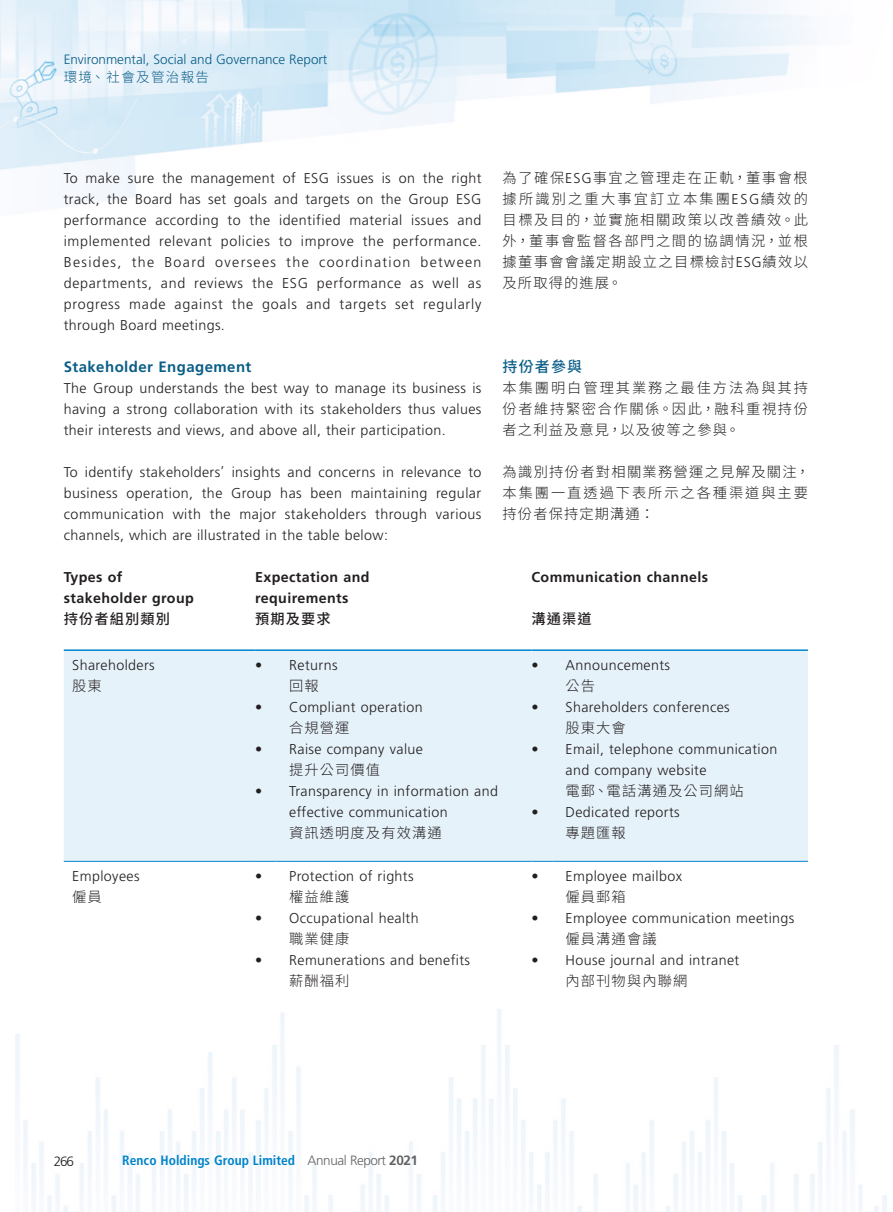
<style>
.page{position:relative;width:893px;height:1212px;background:#fff}
.page>*{position:absolute;margin:0;border:0;box-sizing:border-box;transform-origin:0 0}
.Heading_2{font:700 15px "Frutiger LT Std";letter-spacing:.03em;color:#0a5e87}
.C_Heading_2{font:500 15px "Source Han Sans TC";letter-spacing:.08em;color:#0a5e87}
.Body_Text{font:300 14.25px/21px "Frutiger LT Std";letter-spacing:.03em;color:#231f20;text-align:justify}
.C_Body_Text{font:300 14.25px/21px "Source Han Sans TC";letter-spacing:.11em;color:#231f20;text-align:justify}
.Body_Text-2{font:300 14.25px "Source Han Sans TC";letter-spacing:.08em;color:#231f20}
.Body_Text-3{font:700 14.25px "Frutiger LT Std";letter-spacing:.03em;color:#231f20}
.C_Body_Text-2{font:300 14.25px/21px "Source Han Sans TC";letter-spacing:.09em;color:#231f20}
.Body_Text-4{font:500 14.25px "Source Han Sans TC";letter-spacing:.08em;color:#231f20}
.t1{font:700 condensed 13.5px "Frutiger LT Std";color:#0083ca}
.t2{font:300 13.5px "Frutiger LT Std";color:#0a5e87}
.t3{font:300 13.5px "Source Han Sans TC";letter-spacing:.1em;color:#0a5e87}
.t4{font:300 13.5px "Frutiger LT Std";color:#231f20}
.s1{font-family:"Frutiger LT Std"}
.s2{font-weight:300;font-stretch:normal;color:#636366}
.s3{font-stretch:normal;color:#636366}
</style>
<div class="page">
<img style="left:0;top:0;width:887px;height:1212px">
<svg style="left:64px;top:562px;width:744px;height:84px"></svg>
<svg style="left:64px;top:646px;width:744px;height:3px"></svg>
<div style="left:64px;top:651px;width:744px;height:210px;background:#e6f2fa"></div>
<svg style="left:64px;top:862px;width:744px;height:147px"></svg>
<hr style="left:64px;top:861px;width:191px;height:1px;background:#0083ca">
<svg style="left:255px;top:861px;width:21px;height:1px"></svg>
<hr style="left:276px;top:861px;width:255px;height:1px;background:#0083ca">
<svg style="left:531px;top:861px;width:22px;height:1px"></svg>
<hr style="left:553px;top:861px;width:255px;height:1px;background:#0083ca">
<hr style="left:64px;top:649px;width:191px;height:2px;background:#0083ca">
<hr style="left:255px;top:649px;width:276px;height:2px;background:#0083ca">
<hr style="left:531px;top:649px;width:277px;height:2px;background:#0083ca">
<p class="t2" style="left:64px;top:52px;width:265px">Environmental, Social and Governance Report</p>
<p class="t3" style="left:64px;top:69px;width:147px">環境、社會及管治報告</p>
<p class="Body_Text" style="left:64px;top:167px;width:419px">To make sure the management of ESG issues is on the right track, the Board has set goals and targets on the Group ESG performance according to the identified material issues and implemented relevant policies to improve the performance.<br>Besides, the Board oversees the coordination between departments, and reviews the ESG performance as well as progress made against the goals and targets set regularly through Board meetings.</p>
<p class="Heading_2" style="left:64px;top:358px;width:189px">Stakeholder Engagement</p>
<p class="Body_Text" style="left:64px;top:377px;width:419px">The Group understands the best way to manage its business is having a strong collaboration with its stakeholders thus values their interests and views, and above all, their participation.</p>
<p class="Body_Text" style="left:64px;top:461px;width:419px">To identify stakeholders’ insights and concerns in relevance to business operation, the Group has been maintaining regular communication with the major stakeholders through various channels, which are illustrated in the table below:</p>
<p class="Body_Text-3" style="left:64px;top:568px;width:60px">Types of</p>
<p class="Body_Text-3" style="left:64px;top:589px;width:132px">stakeholder group</p>
<p class="Body_Text-3" style="left:255px;top:568px;width:116px">Expectation and</p>
<p class="Body_Text-3" style="left:255px;top:589px;width:95px">requirements</p>
<p class="C_Body_Text" style="left:503px;top:167px;width:307px">為了確保<span class="s1">ESG</span>事宜之管理走在正軌，董事會根據所識別之重大事宜訂立本集團<span class="s1">ESG</span>績效的目標及目的，並實施相關政策以改善績效。此外，董事會監督各部門之間的協調情況，並根據董事會會議定期設立之目標檢討<span class="s1">ESG</span>績效以及所取得的進展。</p>
<p class="C_Heading_2" style="left:503px;top:358px;width:81px">持份者參與</p>
<p class="C_Body_Text" style="left:503px;top:377px;width:307px">本集團明白管理其業務之最佳方法為與其持份者維持緊密合作關係。因此，融科重視持份者之利益及意見，以及彼等之參與。</p>
<p class="C_Body_Text-2" style="left:503px;top:461px;width:309px">為識別持份者對相關業務營運之見解及關注，本集團一直透過下表所示之各種渠道與主要持份者保持定期溝通：</p>
<p class="Body_Text-3" style="left:531px;top:568px;width:178px">Communication channels</p>
<p class="Body_Text-4" style="left:64px;top:610px;width:108px">持份者組別類別</p>
<p class="Body_Text-4" style="left:255px;top:610px;width:77px">預期及要求</p>
<p class="Body_Text-4" style="left:531px;top:610px;width:62px">溝通渠道</p>
<p class="Body_Text" style="left:72px;top:655px;width:84px">Shareholders</p>
<p class="Body_Text-2" style="left:72px;top:678px;width:31px">股東</p>
<p class="Body_Text" style="left:255px;top:655px;width:84px">• Returns</p>
<p class="Body_Text-2" style="left:289px;top:678px;width:31px">回報</p>
<p class="Body_Text" style="left:255px;top:697px;width:169px">• Compliant operation</p>
<p class="Body_Text-2" style="left:289px;top:720px;width:62px">合規營運</p>
<p class="Body_Text" style="left:255px;top:739px;width:169px">• Raise company value</p>
<p class="Body_Text-2" style="left:289px;top:762px;width:93px">提升公司價值</p>
<p class="Body_Text" style="left:289px;top:781px;width:210px;text-indent:-34px">• Transparency in information and effective communication</p>
<p class="Body_Text-2" style="left:289px;top:825px;width:154px">資訊透明度及有效溝通</p>
<p class="Body_Text" style="left:531px;top:655px;width:140px">• Announcements</p>
<p class="Body_Text-2" style="left:566px;top:678px;width:31px">公告</p>
<p class="Body_Text" style="left:531px;top:697px;width:200px">• Shareholders conferences</p>
<p class="Body_Text-2" style="left:566px;top:720px;width:62px">股東大會</p>
<p class="Body_Text" style="left:566px;top:739px;width:213px;text-indent:-34px">• Email, telephone communication and company website</p>
<p class="Body_Text-2" style="left:566px;top:783px;width:180px">電郵、電話溝通及公司網站</p>
<p class="Body_Text" style="left:531px;top:802px;width:150px">• Dedicated reports</p>
<p class="Body_Text-2" style="left:566px;top:825px;width:62px">專題匯報</p>
<p class="Body_Text" style="left:72px;top:866px;width:69px">Employees</p>
<p class="Body_Text-2" style="left:72px;top:889px;width:31px">僱員</p>
<p class="Body_Text" style="left:255px;top:866px;width:160px">• Protection of rights</p>
<p class="Body_Text-2" style="left:289px;top:889px;width:62px">權益維護</p>
<p class="Body_Text" style="left:255px;top:908px;width:165px">• Occupational health</p>
<p class="Body_Text-2" style="left:289px;top:931px;width:62px">職業健康</p>
<p class="Body_Text" style="left:255px;top:950px;width:217px">• Remunerations and benefits</p>
<p class="Body_Text-2" style="left:289px;top:973px;width:62px">薪酬福利</p>
<p class="Body_Text" style="left:531px;top:866px;width:152px">• Employee mailbox</p>
<p class="Body_Text-2" style="left:566px;top:889px;width:62px">僱員郵箱</p>
<p class="Body_Text" style="left:531px;top:908px;width:264px">• Employee communication meetings</p>
<p class="Body_Text-2" style="left:566px;top:931px;width:93px">僱員溝通會議</p>
<p class="Body_Text" style="left:531px;top:950px;width:209px">• House journal and intranet</p>
<p class="Body_Text-2" style="left:566px;top:973px;width:123px">內部刊物與內聯網</p>
<p class="t4" style="left:54px;top:1153px;width:22px">266</p>
<p class="t1" style="left:122px;top:1152px;width:297px">Renco Holdings Group Limited <span class="s2">Annual Report</span> <span class="s3">2021</span></p>
</div>
